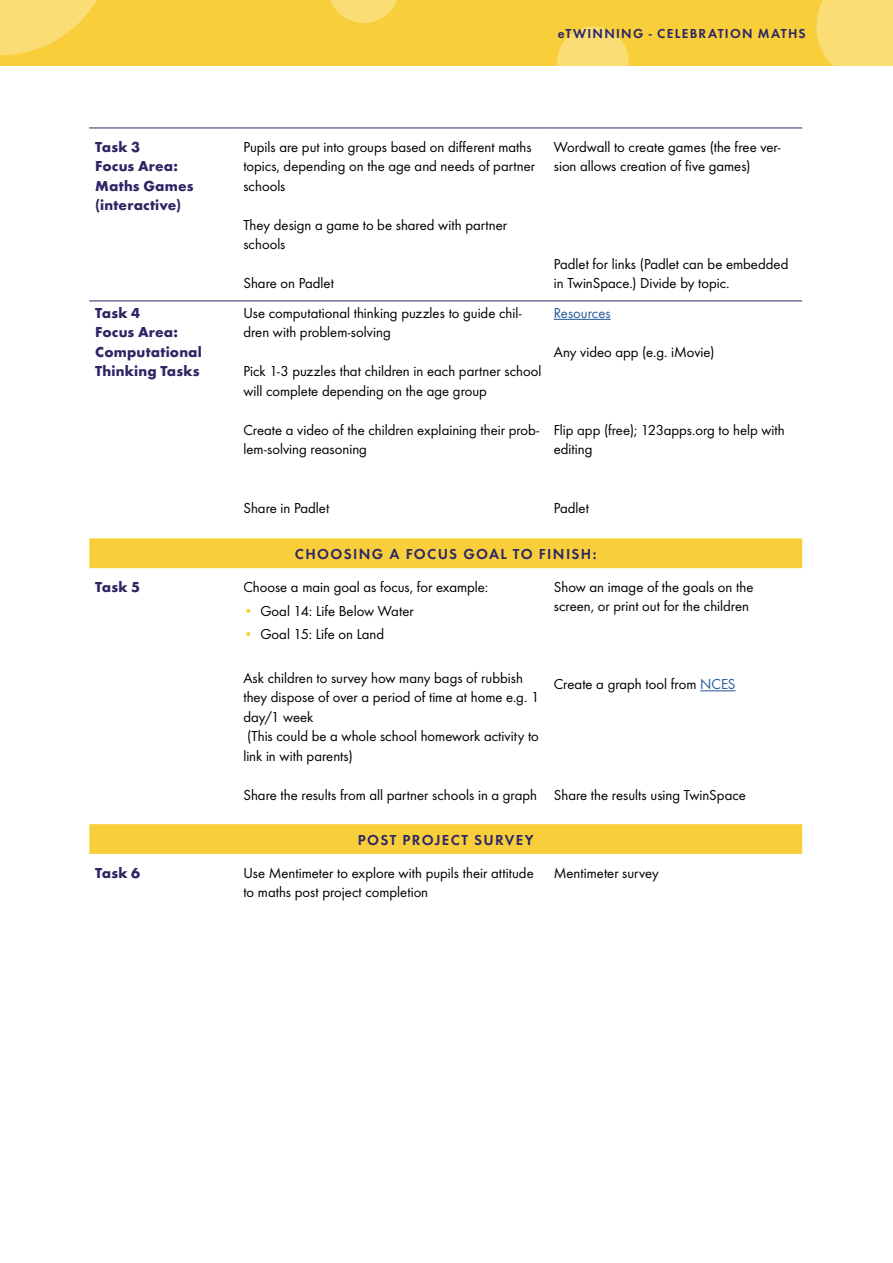
<style>
.page{position:relative;width:893px;height:1263px;background:#fff}
.page>*{position:absolute;margin:0;border:0;box-sizing:border-box;transform-origin:0 0}
.t1{font:15px/19.5px "Futura Boo";color:#000}
.t2{font:700 15px/19.5px "Futura";letter-spacing:.01em;color:#2c2664}
.t3{font:15px "Futura Dem";letter-spacing:.09em;color:#2c2664}
.t4{font:15px "Futura Boo";color:#275b9b}
.t5{font:13.5px "Futura Dem";letter-spacing:.095em;color:#2c2664}
.s1{color:#f8cf3b}
.s2{color:#275b9b}
</style>
<div class="page">
<div style="left:0;top:0;width:893px;height:66px;background:#f8cf3b"></div>
<div style="left:816px;top:0;width:77px;height:66px;background:#fadd75"></div>
<svg style="left:557px;top:27px;width:72px;height:39px"></svg>
<svg style="left:330px;top:0;width:67px;height:23px"></svg>
<svg style="left:0;top:0;width:97px;height:55px"></svg>
<svg style="left:89px;top:538px;width:713px;height:316px"></svg>
<hr style="left:89px;top:301px;width:148px;height:1px;background:#2c2664">
<hr style="left:237px;top:301px;width:311px;height:1px;background:#2c2664">
<hr style="left:548px;top:301px;width:254px;height:1px;background:#2c2664">
<hr style="left:89px;top:128px;width:148px;height:1px;background:#2c2664">
<hr style="left:237px;top:128px;width:311px;height:1px;background:#2c2664">
<hr style="left:548px;top:128px;width:254px;height:1px;background:#2c2664">
<hr style="left:554px;top:319px;width:57px;height:1px;background:#275b9b">
<hr style="left:700px;top:690px;width:35px;height:1px;background:#275b9b">
<p class="t5" style="left:558px;top:24px;width:249px">eTWINNING - CELEBRATION MATHS</p>
<p class="t2" style="left:95px;top:136px;width:100px">Task 3<br>Focus Area:<br>Maths Games (interactive)</p>
<p class="t1" style="left:243px;top:136px;width:293px">Pupils are put into groups based on different maths topics, depending on the age and needs of partner schools</p>
<p class="t1" style="left:243px;top:214px;width:265px">They design a game to be shared with partner schools</p>
<p class="t1" style="left:243px;top:273px;width:92px">Share on Padlet</p>
<p class="t2" style="left:95px;top:302px;width:108px">Task 4<br>Focus Area:<br>Computational<br>Thinking Tasks</p>
<p class="t1" style="left:243px;top:302px;width:280px">Use computational thinking puzzles to guide chil&shy;dren with problem-solving</p>
<p class="t1" style="left:243px;top:361px;width:300px">Pick 1-3 puzzles that children in each partner school will complete depending on the age group</p>
<p class="t1" style="left:243px;top:419px;width:297px">Create a video of the children explaining their prob&shy;lem-solving reasoning</p>
<p class="t1" style="left:554px;top:136px;width:228px">Wordwall to create games (the free ver&shy;sion allows creation of five games)</p>
<p class="t1" style="left:554px;top:253px;width:236px">Padlet for links (Padlet can be embedded in TwinSpace.) Divide by topic.</p>
<p class="t4" style="left:554px;top:303px;width:58px">Resources</p>
<p class="t1" style="left:554px;top:341px;width:162px">Any video app (e.g. iMovie)</p>
<p class="t1" style="left:554px;top:419px;width:233px">Flip app (free); 123apps.org to help with editing</p>
<p class="t1" style="left:243px;top:497px;width:87px">Share in Padlet</p>
<p class="t1" style="left:554px;top:497px;width:37px">Padlet</p>
<p class="t3" style="left:295px;top:543px;width:303px">CHOOSING A FOCUS GOAL TO FINISH:</p>
<p class="t2" style="left:95px;top:576px;width:46px">Task 5</p>
<p class="t1" style="left:243px;top:576px;width:246px">Choose a main goal as focus, for example:</p>
<p class="t1" style="left:243px;top:600px;width:172px"><span class="s1">•</span> Goal 14: Life Below Water</p>
<p class="t1" style="left:243px;top:624px;width:142px"><span class="s1">•</span> Goal 15: Life on Land</p>
<p class="t1" style="left:243px;top:667px;width:297px">Ask children to survey how many bags of rubbish they dispose of over a period of time at home e.g. 1 day/1 week<br>(This could be a whole school homework activity to link in with parents)</p>
<p class="t1" style="left:243px;top:784px;width:295px">Share the results from all partner schools in a graph</p>
<p class="t3" style="left:358px;top:829px;width:177px">POST PROJECT SURVEY</p>
<p class="t1" style="left:554px;top:576px;width:201px">Show an image of the goals on the screen, or print out for the children</p>
<p class="t1" style="left:554px;top:674px;width:183px">Create a graph tool from <span class="s2">NCES</span></p>
<p class="t1" style="left:554px;top:785px;width:194px">Share the results using TwinSpace</p>
<p class="t2" style="left:95px;top:862px;width:46px">Task 6</p>
<p class="t1" style="left:243px;top:862px;width:292px">Use Mentimeter to explore with pupils their attitude to maths post project completion</p>
<p class="t1" style="left:554px;top:862px;width:106px">Mentimeter survey</p>
</div>
